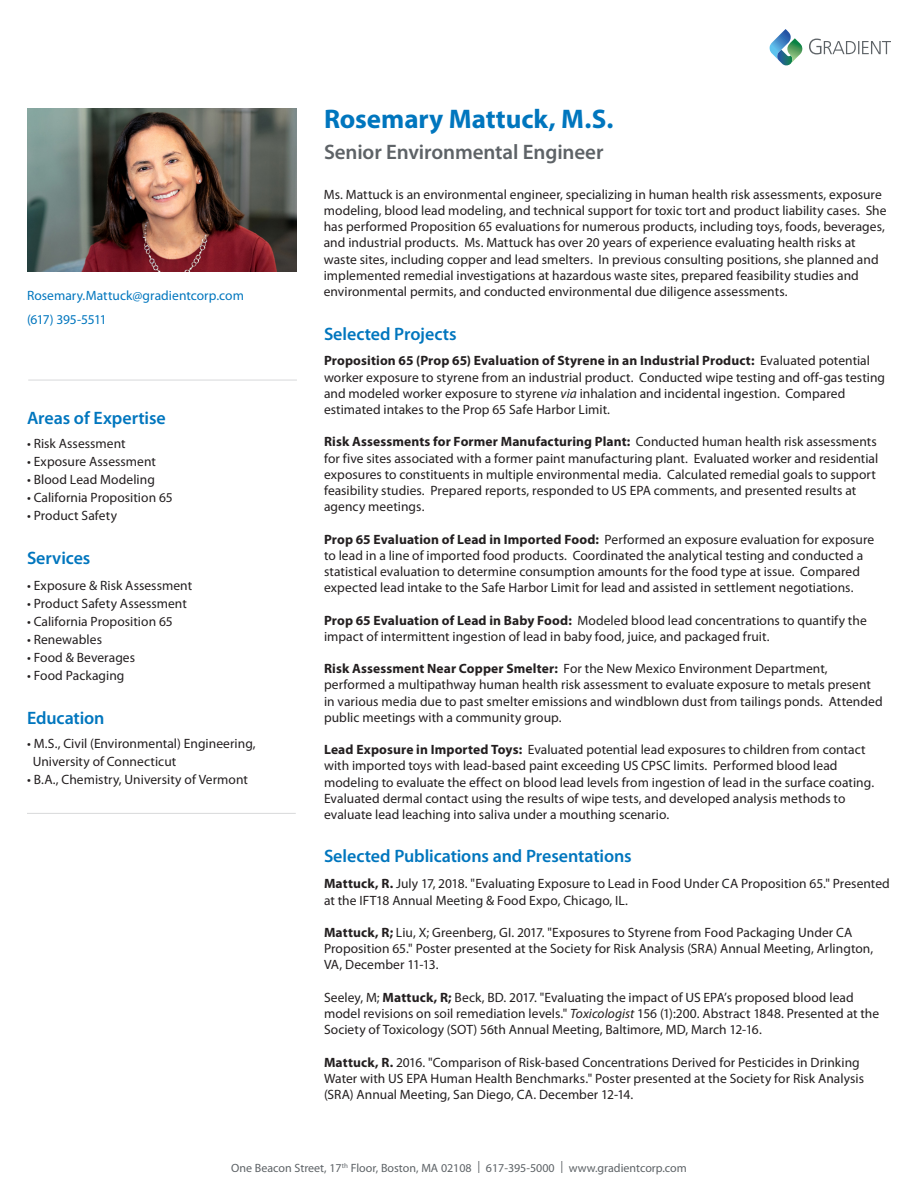
<style>
.page{position:relative;width:918px;height:1188px;background:#fff}
.page>*{position:absolute;margin:0;border:0;box-sizing:border-box;transform-origin:0 0}
.Name_and_credentials{font:700 27px "Myriad Pro";color:#0076be}
.Name_and_credentials-2{font:600 21px "Myriad Pro";letter-spacing:-.005em;color:#5e6367}
.Name_and_credentials-3{font:600 18px "Myriad Pro";letter-spacing:-.005em;color:#0076be}
.Name_and_credentials-4{font:13.5px/16.2px "Myriad Pro";letter-spacing:.005em;color:#231f20}
.Name_and_credentials-5{font:13.5px "Myriad Pro";color:#0076be}
.Name_and_credentials-6{font:13.5px "Myriad Pro";letter-spacing:-.04em;color:#0076be}
.t1{font:12px "Myriad Pro";color:#5e6367}
.s1{font-weight:700}
.s2{font-style:italic}
</style>
<div class="page">
<img style="left:27px;top:108px;width:270px;height:163px">
<hr style="left:28px;top:380px;width:269px;height:1px;background:#5e6367">
<svg style="left:770px;top:29px;width:32px;height:37px"></svg>
<svg style="left:809px;top:39px;width:82px;height:15px"></svg>
<hr style="left:27px;top:813px;width:269px;height:1px;background:#5e6367">
<p class="Name_and_credentials" style="left:324px;top:102px;width:291px">Rosemary Mattuck, M.S.</p>
<p class="Name_and_credentials-2" style="left:324px;top:139px;width:281px">Senior Environmental Engineer</p>
<p class="Name_and_credentials-4" style="left:324px;top:186px;width:564px">Ms. Mattuck is an environmental engineer, specializing in human health risk assessments, exposure modeling, blood lead modeling, and technical support for toxic tort and product liability cases. She has performed Proposition 65 evaluations for numerous products, including toys, foods, beverages, and industrial products. Ms. Mattuck has over 20 years of experience evaluating health risks at waste sites, including copper and lead smelters. In previous consulting positions, she planned and implemented remedial investigations at hazardous waste sites, prepared feasibility studies and</p>
<p class="Name_and_credentials-5" style="left:27px;top:287px;width:218px">Rosemary.Mattuck@gradientcorp.com</p>
<p class="Name_and_credentials-4" style="left:324px;top:283px;width:465px">environmental permits, and conducted environmental due diligence assessments.</p>
<p class="Name_and_credentials-6" style="left:27px;top:311px;width:81px">(617) 395-5511</p>
<p class="Name_and_credentials-3" style="left:324px;top:322px;width:134px">Selected Projects</p>
<p class="Name_and_credentials-3" style="left:27px;top:406px;width:140px">Areas of Expertise</p>
<p class="Name_and_credentials-4" style="left:27px;top:435px;width:100px">• Risk Assessment</p>
<p class="Name_and_credentials-4" style="left:27px;top:453px;width:131px">• Exposure Assessment</p>
<p class="Name_and_credentials-4" style="left:27px;top:471px;width:129px">• Blood Lead Modeling</p>
<p class="Name_and_credentials-4" style="left:27px;top:489px;width:147px">• California Proposition 65</p>
<p class="Name_and_credentials-4" style="left:27px;top:507px;width:92px">• Product Safety</p>
<p class="Name_and_credentials-3" style="left:27px;top:546px;width:65px">Services</p>
<p class="Name_and_credentials-4" style="left:27px;top:577px;width:167px">• Exposure &amp; Risk Assessment</p>
<p class="Name_and_credentials-4" style="left:27px;top:595px;width:161px">• Product Safety Assessment</p>
<p class="Name_and_credentials-4" style="left:27px;top:613px;width:147px">• California Proposition 65</p>
<p class="Name_and_credentials-4" style="left:27px;top:631px;width:77px">• Renewables</p>
<p class="Name_and_credentials-4" style="left:27px;top:649px;width:110px">• Food &amp; Beverages</p>
<p class="Name_and_credentials-4" style="left:27px;top:667px;width:99px">• Food Packaging</p>
<p class="Name_and_credentials-3" style="left:27px;top:706px;width:79px">Education</p>
<p class="Name_and_credentials-4" style="left:33px;top:734px;width:225px;line-height:18px;text-indent:-6px">• M.S., Civil (Environmental) Engineering,<br>University of Connecticut</p>
<p class="Name_and_credentials-4" style="left:27px;top:771px;width:223px">• B.A., Chemistry, University of Vermont</p>
<p class="Name_and_credentials-4" style="left:324px;top:353px;width:563px"><span class="s1">Proposition 65 (Prop 65) Evaluation of Styrene in an Industrial Product:</span> Evaluated potential worker exposure to styrene from an industrial product. Conducted wipe testing and off-gas testing and modeled worker exposure to styrene <span class="s2">via</span> inhalation and incidental ingestion. Compared estimated intakes to the Prop 65 Safe Harbor Limit.</p>
<p class="Name_and_credentials-4" style="left:324px;top:434px;width:556px"><span class="s1">Risk Assessments for Former Manufacturing Plant:</span> Conducted human health risk assessments for five sites associated with a former paint manufacturing plant. Evaluated worker and residential exposures to constituents in multiple environmental media. Calculated remedial goals to support feasibility studies. Prepared reports, responded to US EPA comments, and presented results at agency meetings.</p>
<p class="Name_and_credentials-4" style="left:324px;top:531px;width:552px"><span class="s1">Prop 65 Evaluation of Lead in Imported Food:</span> Performed an exposure evaluation for exposure to lead in a line of imported food products. Coordinated the analytical testing and conducted a statistical evaluation to determine consumption amounts for the food type at issue. Compared expected lead intake to the Safe Harbor Limit for lead and assisted in settlement negotiations.</p>
<p class="Name_and_credentials-4" style="left:324px;top:612px;width:544px"><span class="s1">Prop 65 Evaluation of Lead in Baby Food:</span> Modeled blood lead concentrations to quantify the impact of intermittent ingestion of lead in baby food, juice, and packaged fruit.</p>
<p class="Name_and_credentials-4" style="left:324px;top:660px;width:560px"><span class="s1">Risk Assessment Near Copper Smelter:</span> For the New Mexico Environment Department, performed a multipathway human health risk assessment to evaluate exposure to metals present in various media due to past smelter emissions and windblown dust from tailings ponds. Attended public meetings with a community group.</p>
<p class="Name_and_credentials-4" style="left:324px;top:741px;width:552px"><span class="s1">Lead Exposure in Imported Toys:</span> Evaluated potential lead exposures to children from contact with imported toys with lead-based paint exceeding US CPSC limits. Performed blood lead modeling to evaluate the effect on blood lead levels from ingestion of lead in the surface coating.<br>Evaluated dermal contact using the results of wipe tests, and developed analysis methods to evaluate lead leaching into saliva under a mouthing scenario.</p>
<p class="Name_and_credentials-3" style="left:324px;top:845px;width:309px">Selected Publications and Presentations</p>
<p class="Name_and_credentials-4" style="left:324px;top:876px;width:567px"><span class="s1">Mattuck, R.</span> July 17, 2018. "Evaluating Exposure to Lead in Food Under CA Proposition 65." Presented at the IFT18 Annual Meeting &amp; Food Expo, Chicago, IL.</p>
<p class="Name_and_credentials-4" style="left:324px;top:924px;width:551px"><span class="s1">Mattuck, R;</span> Liu, X; Greenberg, GI. 2017. "Exposures to Styrene from Food Packaging Under CA<br>Proposition 65." Poster presented at the Society for Risk Analysis (SRA) Annual Meeting, Arlington,<br>VA, December 11-13.</p>
<p class="Name_and_credentials-4" style="left:324px;top:989px;width:557px">Seeley, M; <span class="s1">Mattuck, R;</span> Beck, BD. 2017. "Evaluating the impact of US EPA’s proposed blood lead model revisions on soil remediation levels." <span class="s2">Toxicologist</span> 156 (1):200. Abstract 1848. Presented at the<br>Society of Toxicology (SOT) 56th Annual Meeting, Baltimore, MD, March 12-16.</p>
<p class="Name_and_credentials-4" style="left:324px;top:1054px;width:542px"><span class="s1">Mattuck, R.</span> 2016. "Comparison of Risk-based Concentrations Derived for Pesticides in Drinking<br>Water with US EPA Human Health Benchmarks." Poster presented at the Society for Risk Analysis (SRA) Annual Meeting, San Diego, CA. December 12-14.</p>
<p class="t1" style="left:231px;top:1160px;width:457px">One Beacon Street, 17<sup>th</sup> Floor, Boston, MA 02108 | 617-395-5000 | www.gradientcorp.com</p>
</div>
